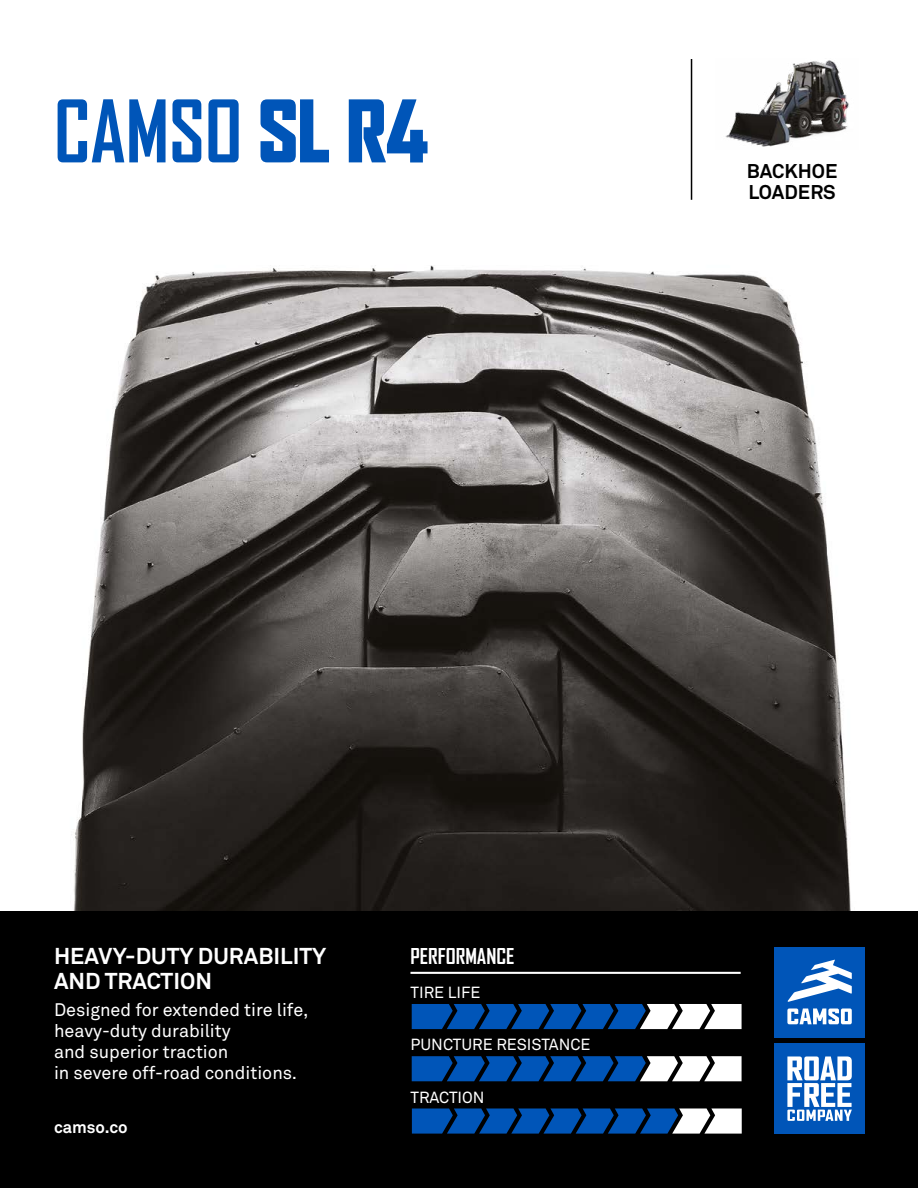
<style>
.page{position:relative;width:918px;height:1188px;background:#fff}
.page>*{position:absolute;margin:0;border:0;box-sizing:border-box;transform-origin:0 0}
.t1{font:700 82.5px "Agency FB";color:#0055b8;scale:.95 1}
.t2{font:700 22.65px/24.3px "Akkurat Office";color:#fff}
.t3{font:700 21px "Agency FB";color:#fff}
.t4{font:700 19.65px/21.1px "Akkurat Office";color:#000}
.t5{font:18px/20.9px "Akkurat Office";color:#fff}
.t6{font:700 16.65px "Akkurat Office";color:#fff}
.t7{font:15.9px "Akkurat Office";color:#fff}
.s1{font-weight:900}
</style>
<div class="page">
<img style="left:73px;top:265px;width:778px;height:646px">
<div style="left:0;top:911px;width:918px;height:277px;background:#000"></div>
<div style="left:775px;top:947px;width:90px;height:90px;background:#0055b8"></div>
<svg style="left:787px;top:1008px;width:65px;height:16px"></svg>
<svg style="left:788px;top:960px;width:64px;height:42px"></svg>
<div style="left:775px;top:1044px;width:90px;height:90px;background:#0055b8"></div>
<svg style="left:787px;top:1056px;width:65px;height:65px"></svg>
<img style="left:725px;top:60px;width:124px;height:87px">
<hr style="left:691px;top:59px;width:1px;height:141px;background:#000">
<hr style="left:410px;top:972px;width:331px;height:2px;background:#fff">
<svg style="left:412px;top:1004px;width:330px;height:25px;background:#4276b2"></svg>
<svg style="left:412px;top:1108px;width:330px;height:26px;background:#2b64a6"></svg>
<svg style="left:412px;top:1056px;width:330px;height:25px;background:#4175b0"></svg>
<h1 class="t1" style="left:54px;top:83px;width:396px">CAMSO <span class="s1">SL R4</span></h1>
<p class="t4" style="left:747px;top:160px;width:92px">BACKHOE<br>LOADERS</p>
<p class="t2" style="left:54px;top:945px;width:274px">HEAVY-DUTY DURABILITY<br>AND TRACTION</p>
<p class="t5" style="left:54px;top:1000px;width:256px">Designed for extended tire life, heavy-duty durability<br>and superior traction<br>in severe off-road conditions.</p>
<p class="t6" style="left:54px;top:1117px;width:75px">camso.co</p>
<p class="t3" style="left:410px;top:943px;width:105px">PERFORMANCE</p>
<p class="t7" style="left:410px;top:983px;width:72px">TIRE LIFE</p>
<p class="t7" style="left:410px;top:1035px;width:182px">PUNCTURE RESISTANCE</p>
<p class="t7" style="left:410px;top:1088px;width:76px">TRACTION</p>
</div>
